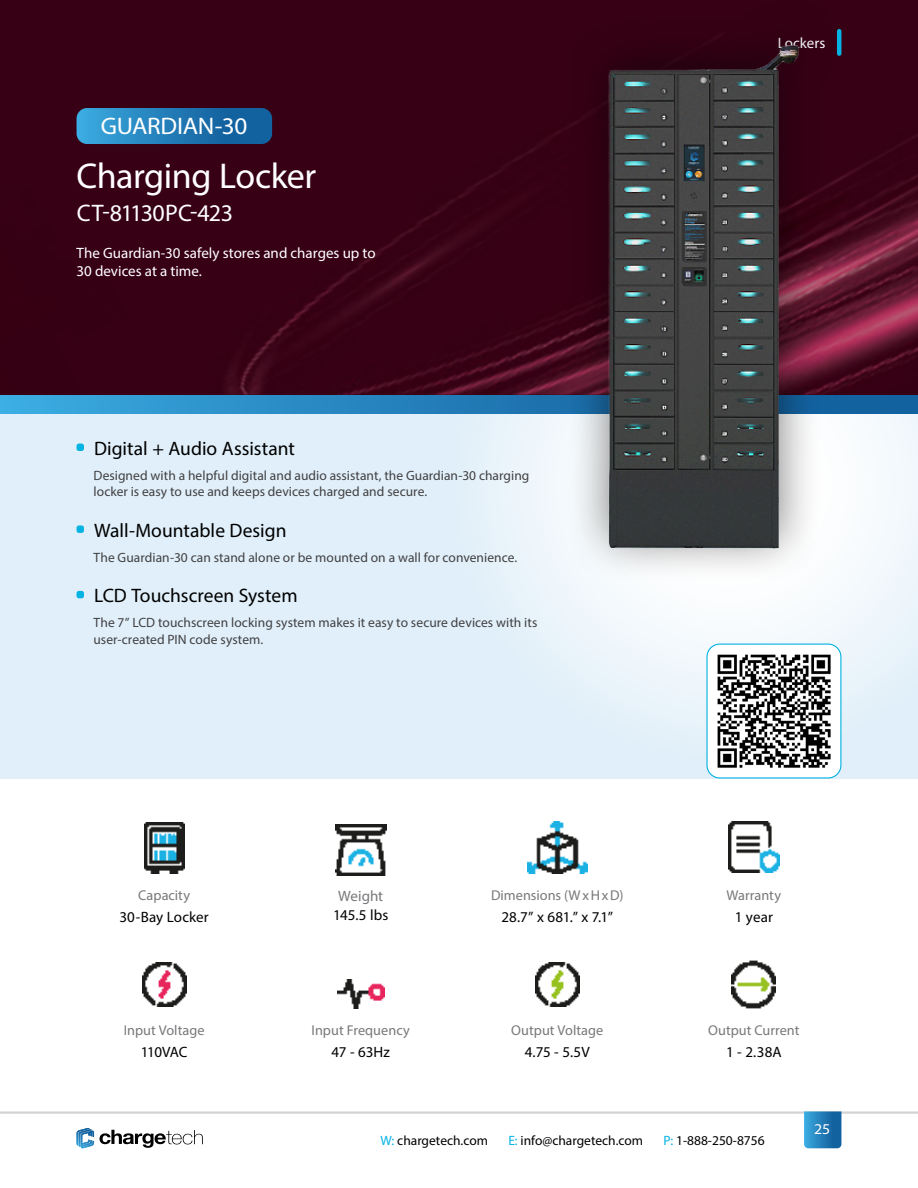
<style>
.page{position:relative;width:918px;height:1188px;background:#fff}
.page>*{position:absolute;margin:0;border:0;box-sizing:border-box;transform-origin:0 0}
.t1{font:36px "Myriad Pro";letter-spacing:-.015em;color:#fff}
.t2{font:24px "Myriad Pro";letter-spacing:-.015em;color:#fff}
.t3{font:24px "Myriad Pro";letter-spacing:-.015em;color:#fff;scale:1.05 1}
.t4{font:19.5px "Myriad Pro";color:#000}
.t5{font:15px "Myriad Pro";color:#000}
.t6{font:15px/18px "Myriad Pro";color:#fff}
.t7{font:15px "Myriad Pro";color:#77787b}
.t8{font:15px "Myriad Pro";color:#fff;scale:1.05 1}
.t9{font:14.25px "Myriad Pro";letter-spacing:.005em;color:#77787b}
.t10{font:13.5px/16.5px "Myriad Pro";letter-spacing:.005em;color:#414042}
.t11{font:13.5px "Myriad Pro";color:#000}
.s1{color:#04b3e2}
</style>
<div class="page">
<div style="left:0;top:365px;width:918px;height:414px;background:#e0eff9"></div>
<svg style="left:532px;top:589px;width:386px;height:177px;fill:#eaf4fb"></svg>
<svg style="left:1px;top:395px;width:475px;height:19px;background:#2d92ca"></svg>
<div style="left:0;top:0;width:918px;height:395px;background:#370015"></div>
<hr style="left:0;top:1111px;width:918px;height:3px;background:#d1d3d4">
<svg style="left:804px;top:1111px;width:37px;height:37px"></svg>
<svg style="left:100px;top:1130px;width:103px;height:18px"></svg>
<svg style="left:77px;top:1128px;width:17px;height:20px"></svg>
<img style="left:0;top:64px;width:1px;height:524px">
<svg style="left:77px;top:108px;width:195px;height:36px;background:#227bb5"></svg>
<div style="left:77px;top:444px;width:7px;height:7px;background:#04b3e2;border-radius:2px"></div>
<div style="left:77px;top:525px;width:7px;height:8px;background:#04b3e2;border-radius:2px"></div>
<div style="left:77px;top:591px;width:7px;height:7px;background:#04b3e2;border-radius:2px"></div>
<div style="left:566px;top:0;width:272px;height:583px;background:#370015"></div>
<img style="left:476px;top:20px;width:442px;height:569px">
<div style="left:707px;top:644px;width:134px;height:134px;background:#fff;border-radius:13px"></div>
<img style="left:717px;top:654px;width:114px;height:114px">
<div style="left:706px;top:644px;width:135px;height:135px;border:1px solid #04b3e2;border-radius:13px"></div>
<img style="left:527px;top:822px;width:61px;height:51px">
<img style="left:335px;top:824px;width:51px;height:51px">
<img style="left:729px;top:822px;width:50px;height:51px">
<img style="left:337px;top:979px;width:47px;height:29px">
<img style="left:535px;top:963px;width:44px;height:44px">
<img style="left:142px;top:963px;width:44px;height:44px">
<img style="left:732px;top:960px;width:44px;height:49px">
<img style="left:144px;top:822px;width:40px;height:51px">
<h2 class="t3" style="left:101px;top:111px;width:141px">GUARDIAN-30</h2>
<h1 class="t1" style="left:77px;top:153px;width:241px">Charging Locker</h1>
<h2 class="t2" style="left:77px;top:198px;width:158px">CT-81130PC-423</h2>
<p class="t6" style="left:77px;top:244px;width:301px">The Guardian-30 safely stores and charges up to<br>30 devices at a time.</p>
<h3 class="t4" style="left:94px;top:436px;width:202px">Digital + Audio Assistant</h3>
<p class="t10" style="left:94px;top:467px;width:437px">Designed with a helpful digital and audio assistant, the Guardian-30 charging locker is easy to use and keeps devices charged and secure.</p>
<h3 class="t4" style="left:94px;top:518px;width:194px">Wall-Mountable Design</h3>
<p class="t10" style="left:94px;top:549px;width:425px">The Guardian-30 can stand alone or be mounted on a wall for convenience.</p>
<h3 class="t4" style="left:94px;top:584px;width:205px">LCD Touchscreen System</h3>
<p class="t10" style="left:94px;top:614px;width:445px">The 7” LCD touchscreen locking system makes it easy to secure devices with its user-created PIN code system.</p>
<p class="t6" style="left:778px;top:34px;width:49px">Lockers</p>
<p class="t9" style="left:138px;top:887px;width:53px">Capacity</p>
<p class="t5" style="left:120px;top:908px;width:91px">30-Bay Locker</p>
<p class="t9" style="left:124px;top:1022px;width:82px">Input Voltage</p>
<p class="t5" style="left:141px;top:1043px;width:48px">110VAC</p>
<p class="t7" style="left:338px;top:887px;width:46px">Weight</p>
<p class="t5" style="left:333px;top:906px;width:57px">145.5 lbs</p>
<p class="t9" style="left:312px;top:1022px;width:100px">Input Frequency</p>
<p class="t5" style="left:332px;top:1043px;width:60px">47 - 63Hz</p>
<p class="t9" style="left:491px;top:887px;width:134px">Dimensions (WxHxD)</p>
<p class="t5" style="left:502px;top:908px;width:113px">28.7” x 681.” x 7.1”</p>
<p class="t9" style="left:511px;top:1022px;width:94px">Output Voltage</p>
<p class="t5" style="left:525px;top:1043px;width:66px">4.75 - 5.5V</p>
<p class="t9" style="left:727px;top:887px;width:56px">Warranty</p>
<p class="t5" style="left:735px;top:908px;width:40px">1 year</p>
<p class="t9" style="left:708px;top:1022px;width:93px">Output Current</p>
<p class="t5" style="left:726px;top:1043px;width:57px">1 - 2.38A</p>
<p class="t11" style="left:380px;top:1132px;width:109px"><span class="s1">W:</span> chargetech.com</p>
<p class="t11" style="left:508px;top:1132px;width:136px"><span class="s1">E:</span> info@chargetech.com</p>
<p class="t11" style="left:663px;top:1132px;width:103px"><span class="s1">P:</span> 1-888-250-8756</p>
<p class="t8" style="left:814px;top:1120px;width:17px">25</p>
</div>
